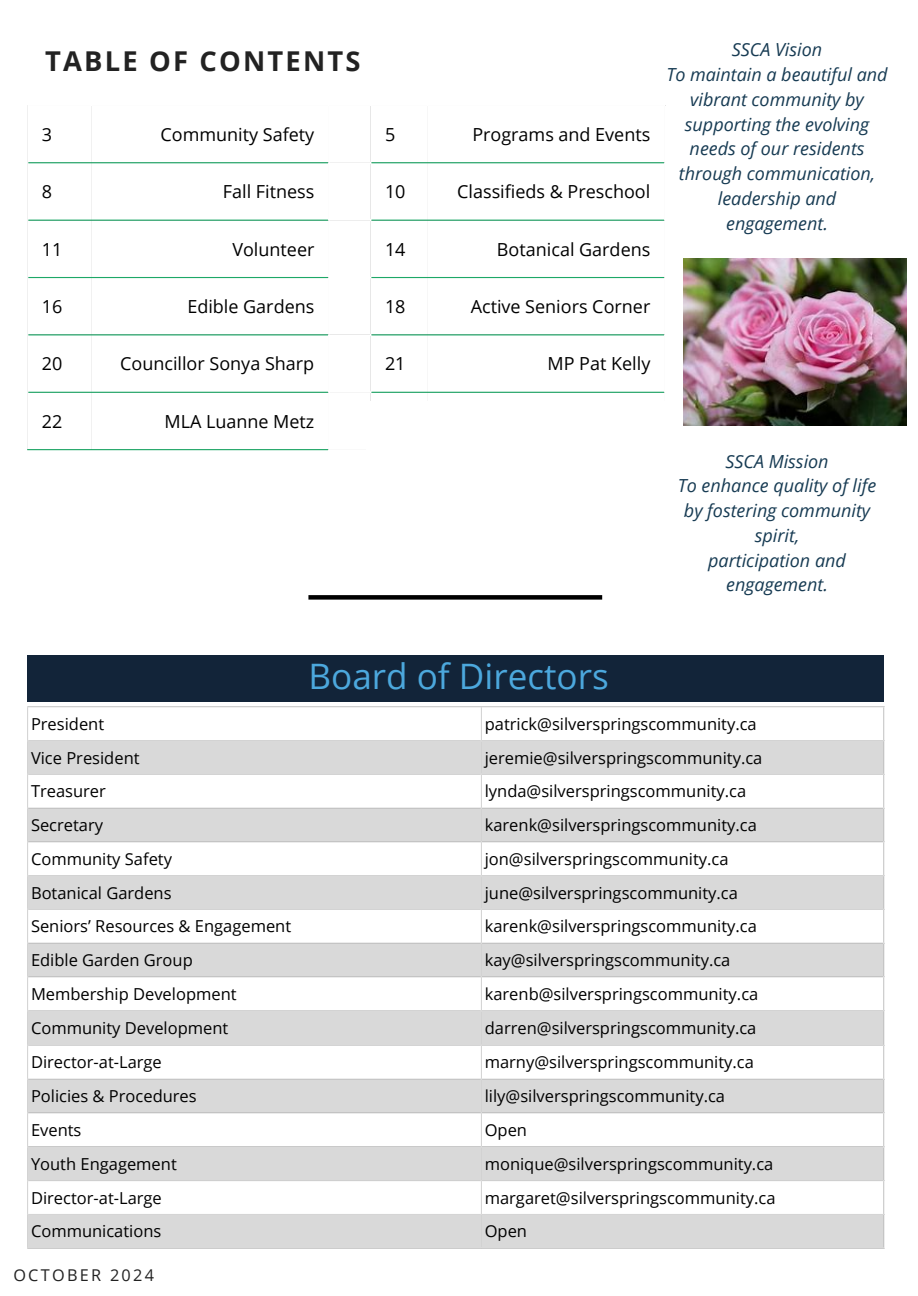
<style>
.page{position:relative;width:918px;height:1296px;background:#fff}
.page>*{position:absolute;margin:0;border:0;box-sizing:border-box;transform-origin:0 0}
.t1{font:35.1px "Open Sans";color:#4ca8dd}
.t2{font:700 27.3px "Open Sans";letter-spacing:.08em;color:#222}
.t3{font:italic 18px/24.8px "Open Sans";color:#173b53;text-align:center}
.t4{font:18px "Open Sans";color:#000}
.t5{font:16.5px "Open Sans";color:#000}
.t6{font:16.2px "Open Sans";letter-spacing:.14em;color:#222}
</style>
<div class="page">
<svg style="left:28px;top:741px;width:855px;height:507px;fill:#d9d9d9"></svg>
<hr style="left:27px;top:707px;width:1px;height:541px;background:#d9d9d9">
<hr style="left:481px;top:707px;width:1px;height:541px;background:#d9d9d9">
<hr style="left:883px;top:707px;width:1px;height:541px;background:#d9d9d9">
<hr style="left:27px;top:706px;width:857px;height:1px;background:#d9d9d9">
<hr style="left:27px;top:740px;width:857px;height:1px;background:#d9d9d9">
<hr style="left:27px;top:774px;width:857px;height:1px;background:#d9d9d9">
<hr style="left:27px;top:808px;width:857px;height:1px;background:#d9d9d9">
<hr style="left:27px;top:841px;width:857px;height:1px;background:#d9d9d9">
<hr style="left:27px;top:875px;width:857px;height:1px;background:#d9d9d9">
<hr style="left:27px;top:909px;width:857px;height:1px;background:#d9d9d9">
<hr style="left:27px;top:943px;width:857px;height:1px;background:#d9d9d9">
<hr style="left:27px;top:976px;width:857px;height:1px;background:#d9d9d9">
<hr style="left:27px;top:1010px;width:857px;height:1px;background:#d9d9d9">
<hr style="left:27px;top:1045px;width:857px;height:1px;background:#d9d9d9">
<hr style="left:27px;top:1079px;width:857px;height:1px;background:#d9d9d9">
<hr style="left:27px;top:1113px;width:857px;height:1px;background:#d9d9d9">
<hr style="left:27px;top:1147px;width:857px;height:1px;background:#d9d9d9">
<hr style="left:27px;top:1180px;width:857px;height:1px;background:#d9d9d9">
<hr style="left:27px;top:1214px;width:857px;height:1px;background:#d9d9d9">
<hr style="left:27px;top:1248px;width:857px;height:1px;background:#d9d9d9">
<div style="left:27px;top:655px;width:856px;height:47px;background:#122439"></div>
<hr style="left:28px;top:162px;width:300px;height:1px;background:#1da867">
<hr style="left:372px;top:162px;width:292px;height:1px;background:#1da867">
<hr style="left:28px;top:220px;width:300px;height:1px;background:#1da867">
<hr style="left:372px;top:220px;width:292px;height:1px;background:#1da867">
<hr style="left:28px;top:277px;width:300px;height:1px;background:#1da867">
<hr style="left:372px;top:277px;width:292px;height:1px;background:#1da867">
<hr style="left:28px;top:334px;width:300px;height:1px;background:#1da867">
<hr style="left:372px;top:334px;width:292px;height:1px;background:#1da867">
<hr style="left:28px;top:392px;width:300px;height:1px;background:#1da867">
<hr style="left:372px;top:392px;width:292px;height:1px;background:#1da867">
<hr style="left:27px;top:449px;width:301px;height:1px;background:#1da867">
<img style="left:683px;top:258px;width:224px;height:168px">
<div style="left:308px;top:595px;width:294px;height:5px;background:#000"></div>
<p class="t2" style="left:45px;top:42px;width:317px">TABLE OF CONTENTS</p>
<p class="t4" style="left:42px;top:122px;width:12px">3</p>
<p class="t4" style="left:161px;top:122px;width:155px">Community Safety</p>
<p class="t4" style="left:385px;top:122px;width:12px">5</p>
<p class="t4" style="left:472px;top:122px;width:180px">Programs and Events</p>
<p class="t4" style="left:42px;top:179px;width:12px">8</p>
<p class="t4" style="left:223px;top:179px;width:93px">Fall Fitness</p>
<p class="t4" style="left:385px;top:179px;width:22px">10</p>
<p class="t4" style="left:457px;top:179px;width:195px">Classifieds &amp; Preschool</p>
<p class="t4" style="left:42px;top:236px;width:22px">11</p>
<p class="t4" style="left:232px;top:236px;width:84px">Volunteer</p>
<p class="t4" style="left:385px;top:236px;width:22px">14</p>
<p class="t4" style="left:497px;top:236px;width:155px">Botanical Gardens</p>
<p class="t4" style="left:42px;top:294px;width:22px">16</p>
<p class="t4" style="left:187px;top:294px;width:129px">Edible Gardens</p>
<p class="t4" style="left:385px;top:294px;width:22px">18</p>
<p class="t4" style="left:471px;top:294px;width:181px">Active Seniors Corner</p>
<p class="t4" style="left:42px;top:351px;width:22px">20</p>
<p class="t4" style="left:120px;top:351px;width:196px">Councillor Sonya Sharp</p>
<p class="t4" style="left:385px;top:351px;width:22px">21</p>
<p class="t4" style="left:548px;top:351px;width:104px">MP Pat Kelly</p>
<p class="t4" style="left:42px;top:408px;width:22px">22</p>
<p class="t4" style="left:164px;top:408px;width:151px">MLA Luanne Metz</p>
<p class="t3" style="left:732px;top:37px;width:92px">SSCA Vision</p>
<p class="t3" style="left:666px;top:62px;width:223px">To maintain a beautiful and vibrant community by supporting the evolving</p>
<p class="t3" style="left:679px;top:136px;width:198px">needs of our residents through communication, leadership and engagement.</p>
<p class="t3" style="left:725px;top:448px;width:105px">SSCA Mission</p>
<p class="t3" style="left:678px;top:473px;width:200px">To enhance quality of life by fostering community spirit,</p>
<p class="t3" style="left:708px;top:547px;width:139px">participation and engagement.</p>
<p class="t1" style="left:308px;top:651px;width:302px">Board of Directors</p>
<p class="t5" style="left:31px;top:712px;width:75px">President</p>
<p class="t5" style="left:485px;top:712px;width:274px">patrick@silverspringscommunity.ca</p>
<p class="t5" style="left:31px;top:746px;width:110px">Vice President</p>
<h2 class="t5" style="left:485px;top:746px;width:279px">jeremie@silverspringscommunity.ca</h2>
<p class="t5" style="left:31px;top:780px;width:76px">Treasurer</p>
<p class="t5" style="left:485px;top:780px;width:263px">lynda@silverspringscommunity.ca</p>
<p class="t5" style="left:31px;top:813px;width:74px">Secretary</p>
<p class="t5" style="left:485px;top:813px;width:274px">karenk@silverspringscommunity.ca</p>
<p class="t5" style="left:31px;top:847px;width:143px">Community Safety</p>
<p class="t5" style="left:485px;top:847px;width:245px">jon@silverspringscommunity.ca</p>
<p class="t5" style="left:31px;top:881px;width:142px">Botanical Gardens</p>
<p class="t5" style="left:485px;top:881px;width:255px">june@silverspringscommunity.ca</p>
<p class="t5" style="left:31px;top:915px;width:262px">Seniors’ Resources &amp; Engagement</p>
<p class="t5" style="left:485px;top:915px;width:274px">karenk@silverspringscommunity.ca</p>
<p class="t5" style="left:31px;top:948px;width:163px">Edible Garden Group</p>
<p class="t5" style="left:485px;top:948px;width:247px">kay@silverspringscommunity.ca</p>
<p class="t5" style="left:31px;top:982px;width:207px">Membership Development</p>
<p class="t5" style="left:485px;top:982px;width:275px">karenb@silverspringscommunity.ca</p>
<p class="t5" style="left:31px;top:1016px;width:199px">Community Development</p>
<p class="t5" style="left:485px;top:1016px;width:273px">darren@silverspringscommunity.ca</p>
<p class="t5" style="left:31px;top:1051px;width:132px">Director-at-Large</p>
<p class="t5" style="left:485px;top:1051px;width:271px">marny@silverspringscommunity.ca</p>
<p class="t5" style="left:31px;top:1084px;width:167px">Policies &amp; Procedures</p>
<p class="t5" style="left:485px;top:1084px;width:242px">lily@silverspringscommunity.ca</p>
<p class="t5" style="left:31px;top:1118px;width:52px">Events</p>
<p class="t5" style="left:485px;top:1118px;width:44px">Open</p>
<p class="t5" style="left:31px;top:1152px;width:147px">Youth Engagement</p>
<p class="t5" style="left:485px;top:1152px;width:290px">monique@silverspringscommunity.ca</p>
<p class="t5" style="left:31px;top:1186px;width:132px">Director-at-Large</p>
<p class="t5" style="left:485px;top:1186px;width:292px">margaret@silverspringscommunity.ca</p>
<h1 class="t5" style="left:31px;top:1220px;width:132px">Communications</h1>
<p class="t5" style="left:485px;top:1220px;width:44px">Open</p>
<h3 class="t6" style="left:13px;top:1264px;width:142px">OCTOBER 2024</h3>
</div>
